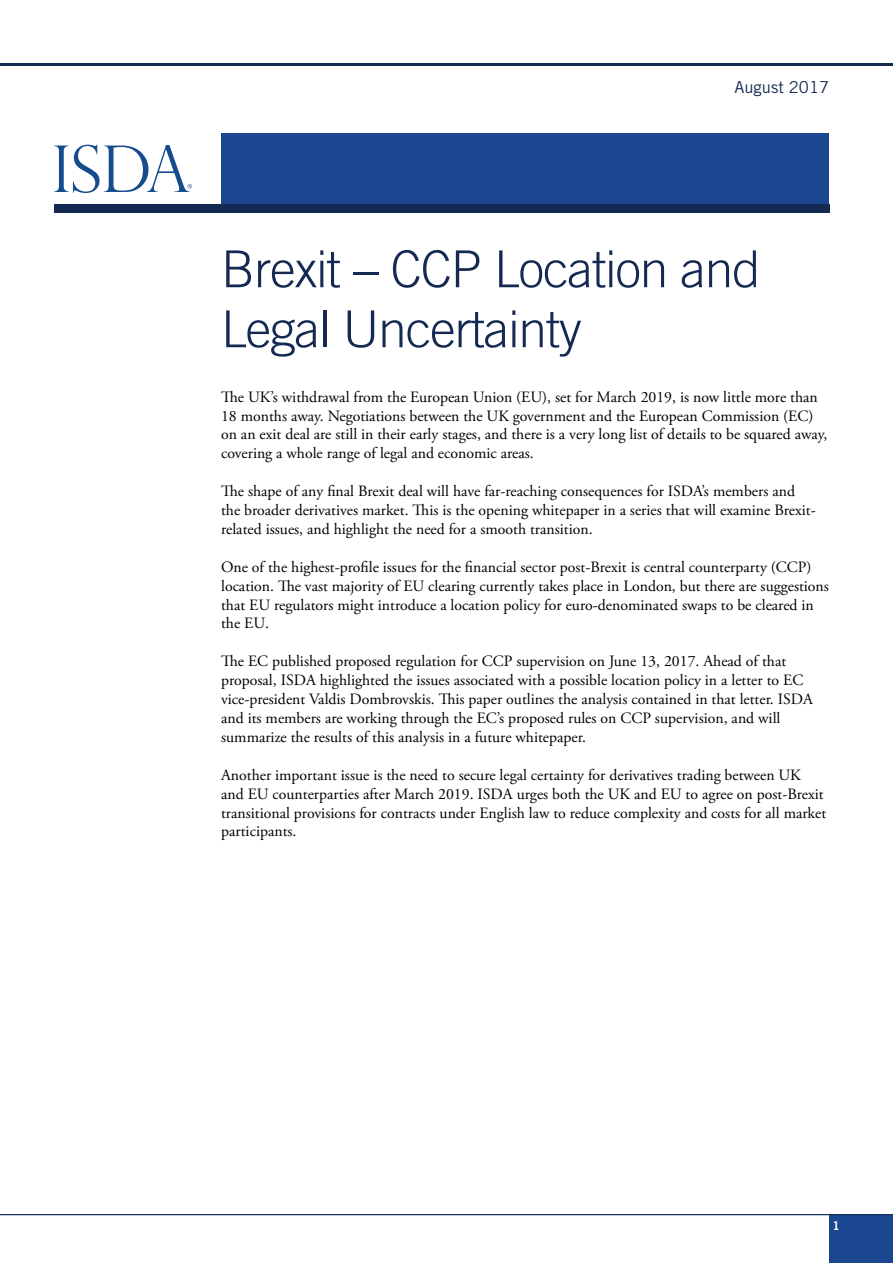
<style>
.page{position:relative;width:893px;height:1263px;background:#fff}
.page>*{position:absolute;margin:0;border:0;box-sizing:border-box;transform-origin:0 0}
.t1{font:300 51px/60px "Trade Gothic LT Std";letter-spacing:-.02em;color:#152a52}
.t2{font:16.5px "Trade Gothic LT Std";color:#152a52}
.t3{font:15.75px/18.9px "Adobe Garamond Pro";color:#000}
.t4{font:12px "Trade Gothic Bold Two";color:#fff}
</style>
<div class="page">
<div style="left:829px;top:1214px;width:64px;height:49px;background:#1a4790"></div>
<hr style="left:0;top:64px;width:893px;height:2px;background:#152a52">
<hr style="left:0;top:1214px;width:893px;height:1px;background:#152a52">
<div style="left:222px;top:133px;width:607px;height:71px;background:#1a4790"></div>
<div style="left:54px;top:204px;width:775px;height:9px;background:#152a52"></div>
<svg style="left:54px;top:145px;width:138px;height:48px"></svg>
<p class="t2" style="left:734px;top:77px;width:96px">August 2017</p>
<h1 class="t1" style="left:221px;top:238px;width:541px">Brexit – CCP Location and<br>Legal Uncertainty</h1>
<p class="t3" style="left:221px;top:388px;width:608px">The UK’s withdrawal from the European Union (EU), set for March 2019, is now little more than 18 months away. Negotiations between the UK government and the European Commission (EC) on an exit deal are still in their early stages, and there is a very long list of details to be squared away, covering a whole range of legal and economic areas.</p>
<p class="t3" style="left:221px;top:482px;width:596px">The shape of any final Brexit deal will have far-reaching consequences for ISDA’s members and the broader derivatives market. This is the opening whitepaper in a series that will examine Brexit&shy;related issues, and highlight the need for a smooth transition.</p>
<p class="t3" style="left:221px;top:558px;width:609px">One of the highest-profile issues for the financial sector post-Brexit is central counterparty (CCP) location. The vast majority of EU clearing currently takes place in London, but there are suggestions that EU regulators might introduce a location policy for euro-denominated swaps to be cleared in the EU.</p>
<p class="t3" style="left:221px;top:652px;width:593px">The EC published proposed regulation for CCP supervision on June 13, 2017. Ahead of that proposal, ISDA highlighted the issues associated with a possible location policy in a letter to EC vice-president Valdis Dombrovskis. This paper outlines the analysis contained in that letter. ISDA and its members are working through the EC’s proposed rules on CCP supervision, and will summarize the results of this analysis in a future whitepaper.</p>
<p class="t3" style="left:221px;top:766px;width:607px">Another important issue is the need to secure legal certainty for derivatives trading between UK and EU counterparties after March 2019. ISDA urges both the UK and EU to agree on post-Brexit transitional provisions for contracts under English law to reduce complexity and costs for all market participants.</p>
<p class="t4" style="left:833px;top:1219px;width:9px">1</p>
</div>
